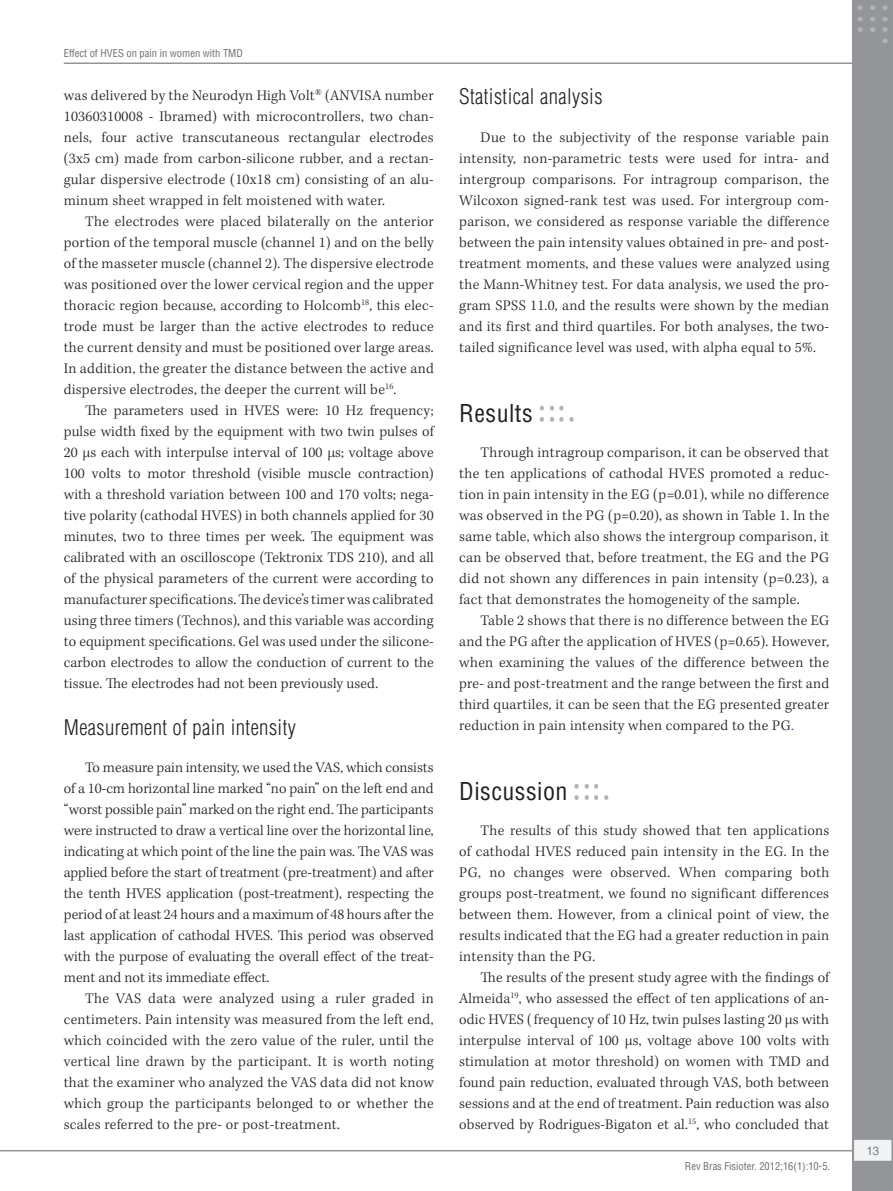
<style>
.page{position:relative;width:893px;height:1191px;background:#fff}
.page>*{position:absolute;margin:0;border:0;box-sizing:border-box;transform-origin:0 0}
.z04_0_Sub1{font:condensed 24px "Helvetica LT Std";letter-spacing:.02em;color:#231f20}
.z04_1_Sub2{font:300 condensed 21px "Helvetica LT Std";letter-spacing:.02em;color:#231f20}
.z05_0_texto_txt{font:300 15px/21px "Kepler Std";letter-spacing:.015em;color:#231f20;text-align:justify}
.t1{font:12px "Helvetica LT Std";color:#808285}
.t2{font:condensed 10.5px "Helvetica LT Std";color:#6c6d70}
.s1{color:#7030a0}
</style>
<div class="page">
<svg style="left:569px;top:417px;width:5px;height:5px"></svg>
<svg style="left:550px;top:417px;width:13px;height:5px"></svg>
<svg style="left:540px;top:417px;width:4px;height:5px"></svg>
<svg style="left:550px;top:406px;width:13px;height:4px"></svg>
<svg style="left:540px;top:406px;width:4px;height:4px"></svg>
<svg style="left:604px;top:795px;width:4px;height:5px"></svg>
<svg style="left:585px;top:795px;width:13px;height:5px"></svg>
<svg style="left:574px;top:795px;width:5px;height:5px"></svg>
<svg style="left:585px;top:784px;width:13px;height:4px"></svg>
<svg style="left:574px;top:784px;width:5px;height:4px"></svg>
<hr style="left:0;top:1150px;width:879px;height:1px;background:#939598">
<hr style="left:64px;top:62px;width:810px;height:2px;background:#939598">
<div style="left:853px;top:0;width:40px;height:1191px;background:#939598"></div>
<div style="left:853px;top:1139px;width:39px;height:22px;background:#f2f3f4"></div>
<div style="left:853px;top:1138px;width:40px;height:24px;border:2px solid #939598"></div>
<svg style="left:857px;top:27px;width:6px;height:5px"></svg>
<svg style="left:857px;top:17px;width:6px;height:4px"></svg>
<svg style="left:857px;top:5px;width:6px;height:5px"></svg>
<svg style="left:870px;top:27px;width:5px;height:5px"></svg>
<svg style="left:870px;top:17px;width:5px;height:4px"></svg>
<svg style="left:870px;top:5px;width:5px;height:5px"></svg>
<svg style="left:882px;top:27px;width:6px;height:5px"></svg>
<svg style="left:882px;top:38px;width:6px;height:5px"></svg>
<svg style="left:882px;top:17px;width:6px;height:4px"></svg>
<svg style="left:882px;top:5px;width:6px;height:5px"></svg>
<p class="t2" style="left:64px;top:46px;width:181px">Effect of HVES on pain in women with TMD</p>
<p class="z05_0_texto_txt" style="left:64px;top:85px;width:371px">was delivered by the Neurodyn High Volt<sup>®</sup> (ANVISA number 10360310008 - Ibramed) with microcontrollers, two chan&shy;nels, four active transcutaneous rectangular electrodes (3x5 cm) made from carbon-silicone rubber, and a rectan&shy;gular dispersive electrode (10x18 cm) consisting of an alu&shy;minum sheet wrapped in felt moistened with water.</p>
<p class="z05_0_texto_txt" style="left:64px;top:211px;width:371px;text-indent:21px">The electrodes were placed bilaterally on the anterior portion of the temporal muscle (channel 1) and on the belly of the masseter muscle (channel 2). The dispersive electrode was positioned over the lower cervical region and the upper thoracic region because, according to Holcomb<sup>18</sup>, this elec&shy;trode must be larger than the active electrodes to reduce the current density and must be positioned over large areas.<br>In addition, the greater the distance between the active and dispersive electrodes, the deeper the current will be<sup>16</sup>.</p>
<p class="z05_0_texto_txt" style="left:64px;top:400px;width:371px;text-indent:21px">The parameters used in HVES were: 10 Hz frequency; pulse width fixed by the equipment with two twin pulses of 20 µs each with interpulse interval of 100 µs; voltage above 100 volts to motor threshold (visible muscle contraction) with a threshold variation between 100 and 170 volts; nega&shy;tive polarity (cathodal HVES) in both channels applied for 30 minutes, two to three times per week. The equipment was calibrated with an oscilloscope (Tektronix TDS 210), and all of the physical parameters of the current were according to manufacturer specifications. The device’s timer was calibrated using three timers (Technos), and this variable was according to equipment specifications. Gel was used under the silicone&shy;carbon electrodes to allow the conduction of current to the tissue. The electrodes had not been previously used.</p>
<p class="z04_1_Sub2" style="left:64px;top:714px;width:234px">Measurement of pain intensity</p>
<p class="z05_0_texto_txt" style="left:64px;top:757px;width:371px;text-indent:21px">To measure pain intensity, we used the VAS, which consists of a 10-cm horizontal line marked “no pain” on the left end and “worst possible pain” marked on the right end. The participants were instructed to draw a vertical line over the horizontal line, indicating at which point of the line the pain was. The VAS was applied before the start of treatment (pre-treatment) and after the tenth HVES application (post-treatment), respecting the period of at least 24 hours and a maximum of 48 hours after the last application of cathodal HVES. This period was observed with the purpose of evaluating the overall effect of the treat&shy;ment and not its immediate effect.</p>
<p class="z05_0_texto_txt" style="left:64px;top:988px;width:371px;text-indent:21px">The VAS data were analyzed using a ruler graded in centimeters. Pain intensity was measured from the left end, which coincided with the zero value of the ruler, until the vertical line drawn by the participant. It is worth noting that the examiner who analyzed the VAS data did not know which group the participants belonged to or whether the scales referred to the pre- or post-treatment.</p>
<p class="z04_1_Sub2" style="left:459px;top:84px;width:145px">Statistical analysis</p>
<p class="z05_0_texto_txt" style="left:459px;top:127px;width:371px;text-indent:21px">Due to the subjectivity of the response variable pain intensity, non-parametric tests were used for intra- and intergroup comparisons. For intragroup comparison, the Wilcoxon signed-rank test was used. For intergroup com&shy;parison, we considered as response variable the difference between the pain intensity values obtained in pre- and post&shy;treatment moments, and these values were analyzed using the Mann-Whitney test. For data analysis, we used the pro&shy;gram SPSS 11.0, and the results were shown by the median and its first and third quartiles. For both analyses, the two&shy;tailed significance level was used, with alpha equal to 5%.</p>
<p class="z04_0_Sub1" style="left:459px;top:398px;width:75px">Results</p>
<p class="z05_0_texto_txt" style="left:459px;top:442px;width:371px;text-indent:21px">Through intragroup comparison, it can be observed that the ten applications of cathodal HVES promoted a reduc&shy;tion in pain intensity in the EG (p=0.01), while no difference was observed in the PG (p=0.20), as shown in Table 1. In the same table, which also shows the intergroup comparison, it can be observed that, before treatment, the EG and the PG did not shown any differences in pain intensity (p=0.23), a fact that demonstrates the homogeneity of the sample.</p>
<p class="z05_0_texto_txt" style="left:459px;top:610px;width:371px;text-indent:21px">Table 2 shows that there is no difference between the EG and the PG after the application of HVES (p=0.65). However, when examining the values of the difference between the pre- and post-treatment and the range between the first and third quartiles, it can be seen that the EG presented greater reduction in pain intensity when compared to the PG<span class="s1">.</span></p>
<p class="z04_0_Sub1" style="left:459px;top:776px;width:110px">Discussion</p>
<p class="z05_0_texto_txt" style="left:459px;top:820px;width:371px;text-indent:21px">The results of this study showed that ten applications of cathodal HVES reduced pain intensity in the EG. In the PG, no changes were observed. When comparing both groups post-treatment, we found no significant differences between them. However, from a clinical point of view, the results indicated that the EG had a greater reduction in pain intensity than the PG.</p>
<p class="z05_0_texto_txt" style="left:459px;top:967px;width:371px;text-indent:21px">The results of the present study agree with the findings of Almeida<sup>19</sup>, who assessed the effect of ten applications of an&shy;odic HVES ( frequency of 10 Hz, twin pulses lasting 20 µs with interpulse interval of 100 µs, voltage above 100 volts with stimulation at motor threshold) on women with TMD and found pain reduction, evaluated through VAS, both between sessions and at the end of treatment. Pain reduction was also observed by Rodrigues-Bigaton et al.<sup>15</sup>, who concluded that</p>
<p class="t2" style="left:685px;top:1160px;width:147px">Rev Bras Fisioter. 2012;16(1):10-5.</p>
<p class="t1" style="left:866px;top:1143px;width:14px">13</p>
</div>
